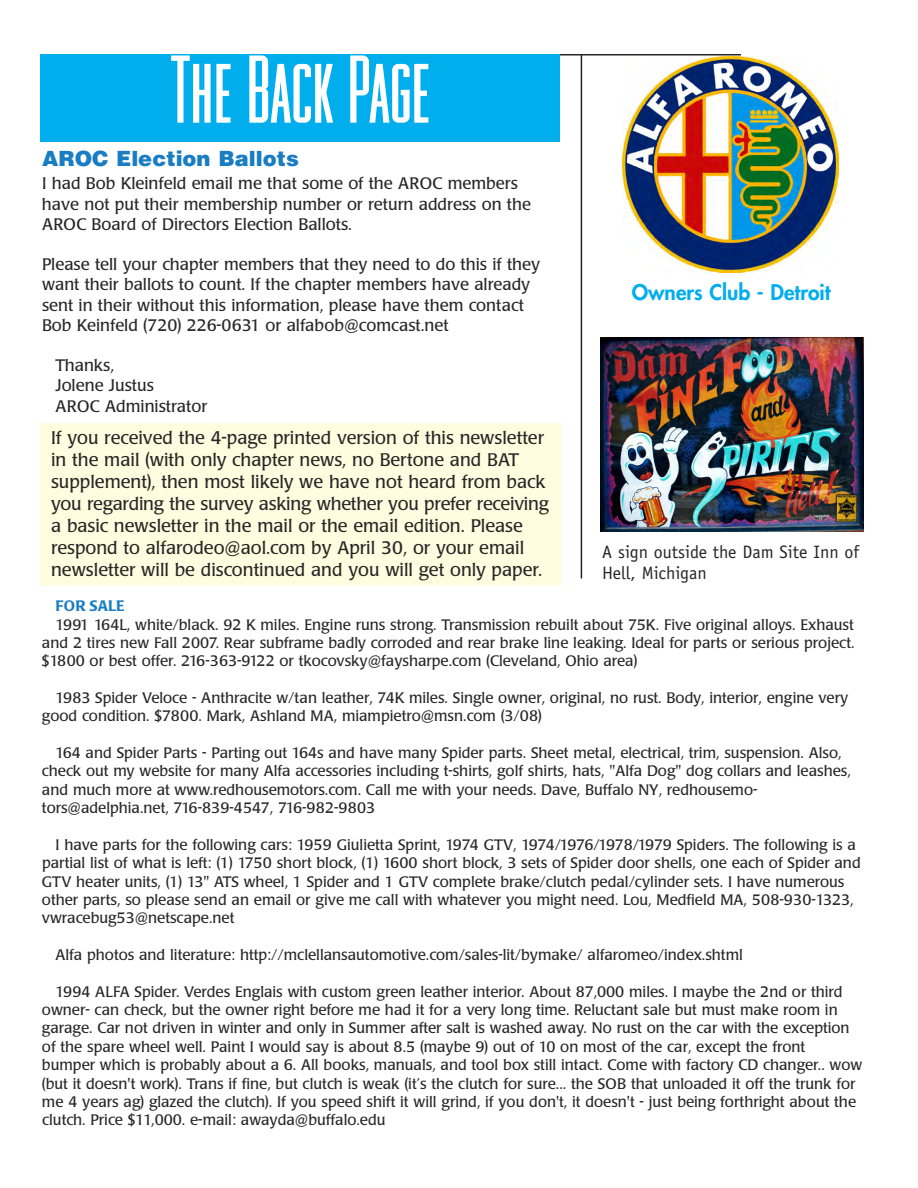
<style>
.page{position:relative;width:918px;height:1188px;background:#fff}
.page>*{position:absolute;margin:0;border:0;box-sizing:border-box;transform-origin:0 0}
.t1{font:condensed 84px "Odeon";color:#fff}
.t2{font:900 21px "Helvetica";color:#187dc3}
.t3{font:800 21px "Futura";color:#00aded}
.t4{font:18px/22px "Poppl Laudatio";color:#272627}
.t5{font:18px/21.6px "Officina Sans";color:#272627}
.t6{font:16.5px/20.2px "Poppl Laudatio";color:#272627}
.t7{font:15px/18.3px "Poppl Laudatio";color:#272627}
.t8{font:500 15px "Poppl Laudatio";color:#187dc3}
</style>
<div class="page">
<img style="left:622px;top:57px;width:216px;height:216px">
<img style="left:601px;top:338px;width:263px;height:194px">
<hr style="left:317px;top:54px;width:424px;height:2px;background:#272627">
<div style="left:40px;top:54px;width:520px;height:88px;background:#00aded"></div>
<hr style="left:581px;top:54px;width:1px;height:525px;background:#272627">
<div style="left:40px;top:423px;width:522px;height:162px;background:#fffddf"></div>
<h1 class="t1" style="left:171px;top:43px;width:261px">The Back Page</h1>
<h2 class="t2" style="left:42px;top:145px;width:258px">AROC Election Ballots</h2>
<p class="t6" style="left:42px;top:174px;width:491px">I had Bob Kleinfeld email me that some of the AROC members have not put their membership number or return address on the<br>AROC Board of Directors Election Ballots.</p>
<p class="t6" style="left:42px;top:255px;width:500px">Please tell your chapter members that they need to do this if they want their ballots to count. If the chapter members have already sent in their without this information, please have them contact Bob Keinfeld (720) 226-0631 or alfabob@comcast.net</p>
<p class="t6" style="left:56px;top:356px;width:153px">Thanks,<br>Jolene Justus<br>AROC Administrator</p>
<p class="t4" style="left:51px;top:427px;width:499px">If you received the 4-page printed version of this newsletter in the mail (with only chapter news, no Bertone and BAT supplement), then most likely we have not heard from back you regarding the survey asking whether you prefer receiving a basic newsletter in the mail or the email edition. Please respond to alfarodeo@aol.com by April 30, or your email newsletter will be discontinued and you will get only paper.</p>
<h2 class="t3" style="left:632px;top:278px;width:200px">Owners Club - Detroit</h2>
<p class="t5" style="left:602px;top:541px;width:258px">A sign outside the Dam Site Inn of<br>Hell, Michigan</p>
<p class="t8" style="left:56px;top:598px;width:71px">FOR SALE</p>
<p class="t7" style="left:42px;top:616px;width:814px;text-align:justify;text-indent:14px">1991 164L, white/black. 92 K miles. Engine runs strong. Transmission rebuilt about 75K. Five original alloys. Exhaust and 2 tires new Fall 2007. Rear subframe badly corroded and rear brake line leaking. Ideal for parts or serious project. $1800 or best offer. 216-363-9122 or tkocovsky@faysharpe.com (Cleveland, Ohio area)</p>
<p class="t7" style="left:42px;top:689px;width:808px;text-indent:14px">1983 Spider Veloce - Anthracite w/tan leather, 74K miles. Single owner, original, no rust. Body, interior, engine very good condition. $7800. Mark, Ashland MA, miampietro@msn.com (3/08)</p>
<p class="t7" style="left:42px;top:744px;width:810px;text-indent:14px">164 and Spider Parts - Parting out 164s and have many Spider parts. Sheet metal, electrical, trim, suspension. Also, check out my website for many Alfa accessories including t-shirts, golf shirts, hats, "Alfa Dog" dog collars and leashes, and much more at www.redhousemotors.com. Call me with your needs. Dave, Buffalo NY, redhousemo&shy;tors@adelphia.net, 716-839-4547, 716-982-9803</p>
<p class="t7" style="left:42px;top:836px;width:820px;text-indent:14px">I have parts for the following cars: 1959 Giulietta Sprint, 1974 GTV, 1974/1976/1978/1979 Spiders. The following is a partial list of what is left: (1) 1750 short block, (1) 1600 short block, 3 sets of Spider door shells, one each of Spider and GTV heater units, (1) 13" ATS wheel, 1 Spider and 1 GTV complete brake/clutch pedal/cylinder sets. I have numerous other parts, so please send an email or give me call with whatever you might need. Lou, Medfield MA, 508-930-1323, vwracebug53@netscape.net</p>
<p class="t7" style="left:55px;top:946px;width:689px">Alfa photos and literature: http://mclellansautomotive.com/sales-lit/bymake/ alfaromeo/index.shtml</p>
<p class="t7" style="left:42px;top:983px;width:822px;text-indent:13px">1994 ALFA Spider. Verdes Englais with custom green leather interior. About 87,000 miles. I maybe the 2nd or third owner- can check, but the owner right before me had it for a very long time. Reluctant sale but must make room in garage. Car not driven in winter and only in Summer after salt is washed away. No rust on the car with the exception of the spare wheel well. Paint I would say is about 8.5 (maybe 9) out of 10 on most of the car, except the front<br>bumper which is probably about a 6. All books, manuals, and tool box still intact. Come with factory CD changer.. wow (but it doesn't work). Trans if fine, but clutch is weak (it’s the clutch for sure... the SOB that unloaded it off the trunk for me 4 years ag) glazed the clutch). If you speed shift it will grind, if you don't, it doesn't - just being forthright about the clutch. Price $11,000. e-mail: awayda@buffalo.edu</p>
</div>
